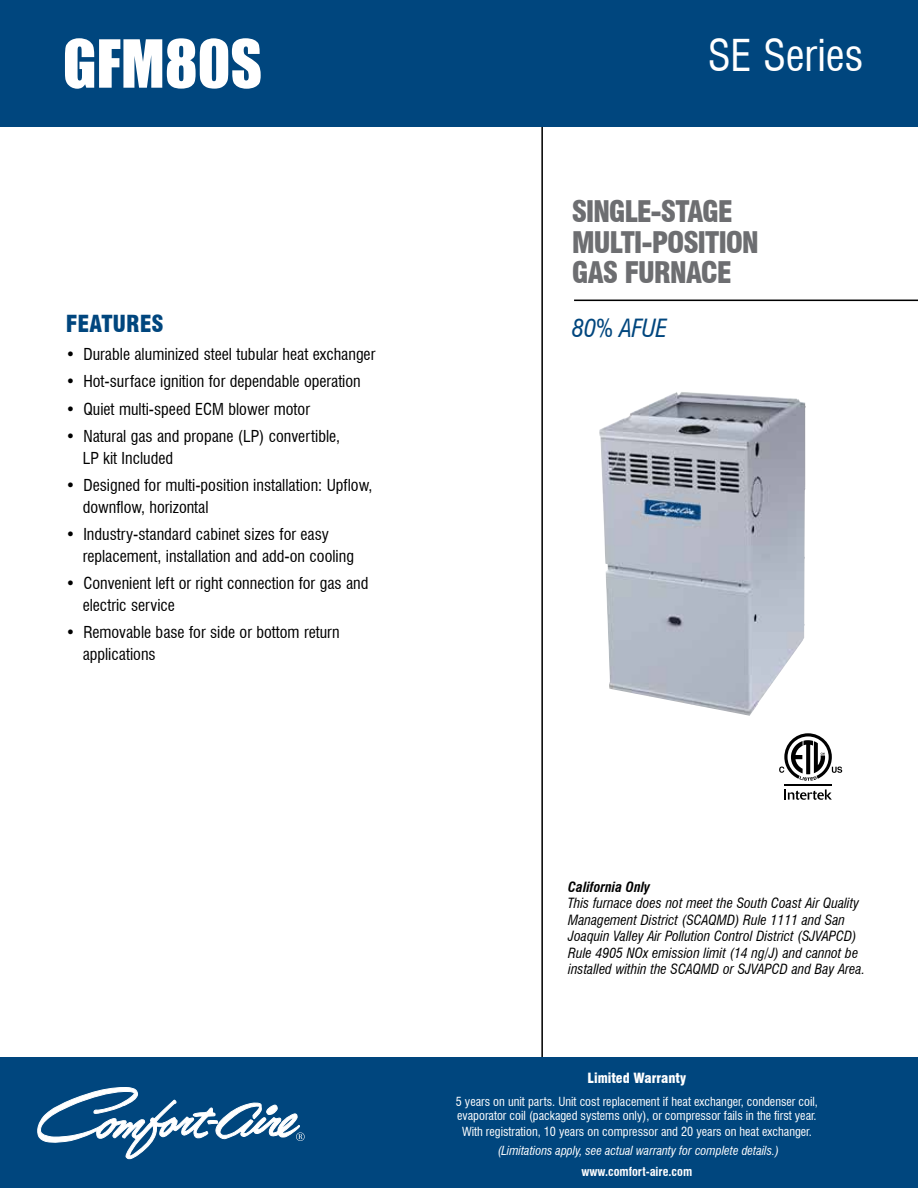
<style>
.page{position:relative;width:918px;height:1188px;background:#fff}
.page>*{position:absolute;margin:0;border:0;box-sizing:border-box;transform-origin:0 0}
.t1{font:61.2px "Impact";color:#fff}
.t2{font:condensed 42.9px "Swiss 721 BT";letter-spacing:-.005em;color:#fff}
.t3{font:900 condensed 29.1px/30.6px "Swiss 721 BT";letter-spacing:-.045em;color:#6d6e71}
.t4{font:italic condensed 24.45px "Swiss 721 BT";letter-spacing:-.005em;color:#00467e}
.t5{font:900 condensed 22.95px "Swiss 721 BT";color:#00467e}
.t6{font:condensed 16.05px/21.5px "Swiss 721 BT";color:#000}
.t7{font:italic condensed 13.8px/16.5px "Swiss 721 BT";color:#000}
.t8{font:900 condensed 13.8px "Swiss 721 BT";color:#fff}
.t9{font:italic 700 condensed 13.8px "Swiss 721 BT";color:#000}
.t10{font:condensed 12.3px/14.5px "Swiss 721 BT";color:#fff}
.t11{font:italic condensed 12.3px "Swiss 721 BT";color:#fff}
.t12{font:700 condensed 12.3px "Swiss 721 BT";color:#fff}
</style>
<div class="page">
<hr style="left:541px;top:78px;width:2px;height:1018px;background:#000">
<div style="left:0;top:0;width:918px;height:127px;background:#00467e"></div>
<hr style="left:574px;top:300px;width:344px;height:1px;background:#000">
<svg style="left:784px;top:789px;width:48px;height:11px"></svg>
<hr style="left:784px;top:784px;width:48px;height:2px;background:#000">
<svg style="left:779px;top:733px;width:63px;height:48px"></svg>
<img style="left:599px;top:392px;width:207px;height:324px">
<div style="left:0;top:1057px;width:918px;height:131px;background:#00467e"></div>
<svg style="left:37px;top:1087px;width:268px;height:72px"></svg>
<h1 class="t1" style="left:63px;top:16px;width:201px">GFM80S</h1>
<h2 class="t2" style="left:708px;top:30px;width:157px">SE Series</h2>
<h3 class="t3" style="left:572px;top:196px;width:189px">SINGLE-STAGE<br>MULTI-POSITION<br>GAS FURNACE</h3>
<h3 class="t5" style="left:66px;top:310px;width:99px">FEATURES</h3>
<h3 class="t4" style="left:572px;top:313px;width:97px">80% AFUE</h3>
<p class="t6" style="left:66px;top:343px;width:311px">• Durable aluminized steel tubular heat exchanger</p>
<p class="t6" style="left:66px;top:371px;width:296px">• Hot-surface ignition for dependable operation</p>
<p class="t6" style="left:66px;top:398px;width:246px">• Quiet multi-speed ECM blower motor</p>
<p class="t6" style="left:83px;top:426px;width:259px;text-indent:-17px">• Natural gas and propane (LP) convertible,<br>LP kit Included</p>
<p class="t6" style="left:83px;top:475px;width:291px;text-indent:-17px">• Designed for multi-position installation: Upflow, downflow, horizontal</p>
<p class="t6" style="left:83px;top:524px;width:273px;text-indent:-17px">• Industry-standard cabinet sizes for easy replacement, installation and add-on cooling</p>
<p class="t6" style="left:83px;top:573px;width:287px;text-indent:-17px">• Convenient left or right connection for gas and electric service</p>
<p class="t6" style="left:83px;top:622px;width:259px;text-indent:-17px">• Removable base for side or bottom return applications</p>
<p class="t9" style="left:568px;top:878px;width:84px">California Only</p>
<p class="t7" style="left:568px;top:895px;width:298px">This furnace does not meet the South Coast Air Quality Management District (SCAQMD) Rule 1111 and San Joaquin Valley Air Pollution Control District (SJVAPCD)<br>Rule 4905 NOx emission limit (14 ng/J) and cannot be installed within the SCAQMD or SJVAPCD and Bay Area.</p>
<p class="t8" style="left:588px;top:1070px;width:100px">Limited Warranty</p>
<p class="t10" style="left:456px;top:1094px;width:364px">5 years on unit parts. Unit cost replacement if heat exchanger, condenser coil, evaporator coil (packaged systems only), or compressor fails in the first year.</p>
<p class="t10" style="left:462px;top:1124px;width:351px">With registration, 10 years on compressor and 20 years on heat exchanger.</p>
<p class="t11" style="left:498px;top:1143px;width:283px">(Limitations apply, see actual warranty for complete details.)</p>
<p class="t12" style="left:582px;top:1164px;width:112px">www.comfort-aire.com</p>
</div>
